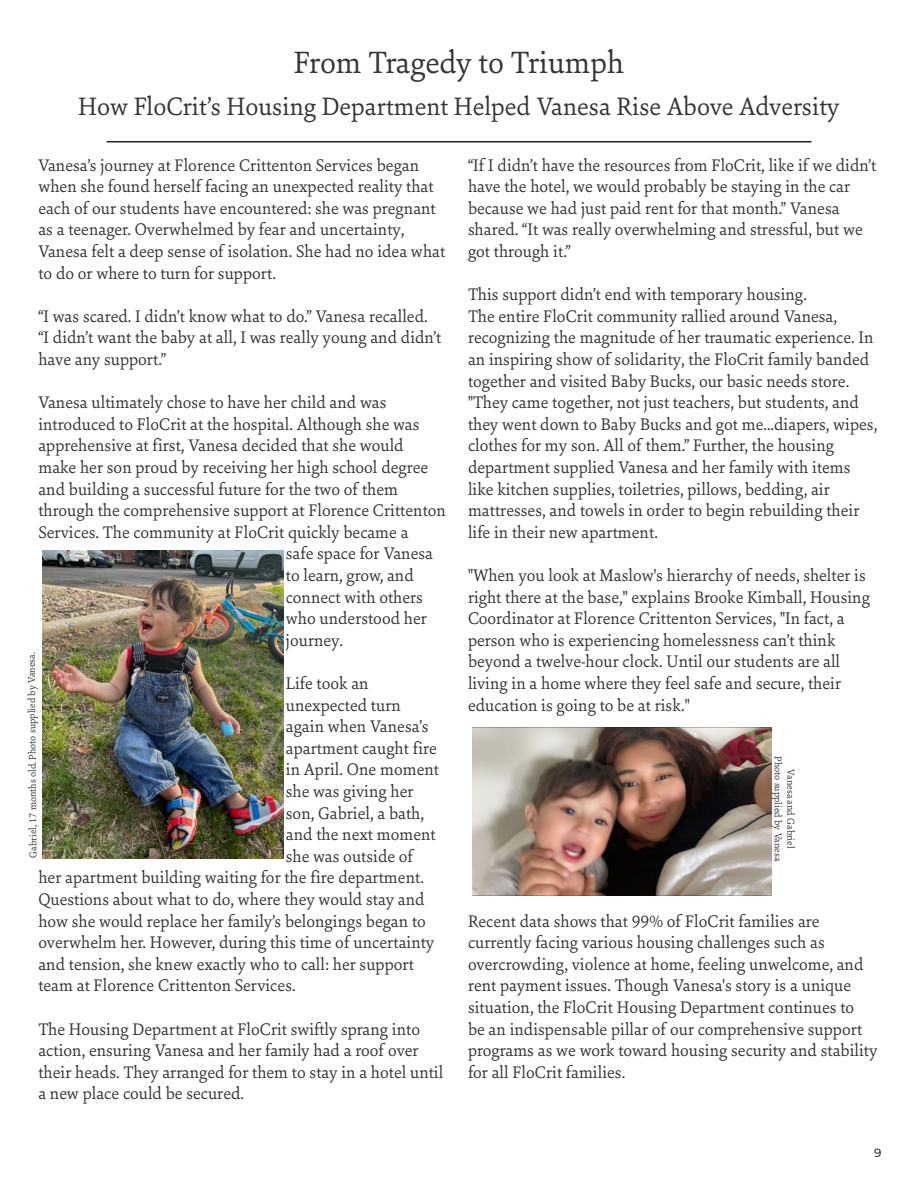
<style>
.page{position:relative;width:918px;height:1188px;background:#fff}
.page>*{position:absolute;margin:0;border:0;box-sizing:border-box;transform-origin:0 0}
.Left_Justify{font:33px "Sina Nova";color:#363536}
.Left_Justify-2{font:27px "Sina Nova";color:#363536}
.Center{font:18px/21.6px "Sina Nova";color:#363536}
.Center-2{font:500 12px "Montserrat";color:#363536}
.Center-3{font:10.5px "Sina Nova";color:#363536}
</style>
<div class="page">
<hr style="left:106px;top:141px;width:706px;height:1px;background:#231f20">
<img style="left:473px;top:727px;width:298px;height:168px">
<img style="left:42px;top:550px;width:242px;height:309px">
<p class="Left_Justify" style="left:294px;top:40px;width:332px">From Tragedy to Triumph</p>
<p class="Left_Justify-2" style="left:78px;top:88px;width:763px">How FloCrit’s Housing Department Helped Vanesa Rise Above Adversity</p>
<p class="Center" style="left:38px;top:153px;width:408px">Vanesa’s journey at Florence Crittenton Services began when she found herself facing an unexpected reality that each of our students have encountered: she was pregnant as a teenager. Overwhelmed by fear and uncertainty, Vanesa felt a deep sense of isolation. She had no idea what to do or where to turn for support.</p>
<p class="Center" style="left:38px;top:305px;width:404px">“I was scared. I didn’t know what to do.” Vanesa recalled. “I didn’t want the baby at all, I was really young and didn’t have any support.”</p>
<p class="Center" style="left:38px;top:391px;width:350px">Vanesa ultimately chose to have her child and was</p>
<p class="Center" style="left:38px;top:413px;width:383px">introduced to FloCrit at the hospital. Although she was</p>
<p class="Center" style="left:38px;top:434px;width:367px">apprehensive at first, Vanesa decided that she would</p>
<p class="Center" style="left:38px;top:456px;width:391px">make her son proud by receiving her high school degree</p>
<p class="Center" style="left:38px;top:477px;width:361px">and building a successful future for the two of them</p>
<p class="Center" style="left:38px;top:499px;width:409px">through the comprehensive support at Florence Crittenton</p>
<p class="Center" style="left:38px;top:521px;width:372px">Services. The community at FloCrit quickly became a</p>
<p class="Center" style="left:286px;top:542px;width:149px">safe space for Vanesa</p>
<p class="Center" style="left:286px;top:564px;width:129px">to learn, grow, and</p>
<p class="Center" style="left:286px;top:585px;width:139px">connect with others</p>
<p class="Center" style="left:286px;top:607px;width:143px">who understood her</p>
<p class="Center" style="left:286px;top:629px;width:59px">journey.</p>
<p class="Center" style="left:286px;top:672px;width:84px">Life took an</p>
<p class="Center" style="left:286px;top:693px;width:116px">unexpected turn</p>
<p class="Center" style="left:286px;top:715px;width:144px">again when Vanesa’s</p>
<p class="Center" style="left:286px;top:737px;width:153px">apartment caught fire</p>
<p class="Center" style="left:286px;top:758px;width:155px">in April. One moment</p>
<p class="Center" style="left:286px;top:780px;width:129px">she was giving her</p>
<p class="Center" style="left:286px;top:801px;width:140px">son, Gabriel, a bath,</p>
<p class="Center" style="left:286px;top:823px;width:151px">and the next moment</p>
<p class="Center" style="left:286px;top:845px;width:128px">she was outside of</p>
<p class="Center" style="left:38px;top:866px;width:387px">her apartment building waiting for the fire department.</p>
<p class="Center" style="left:38px;top:888px;width:388px">Questions about what to do, where they would stay and</p>
<p class="Center" style="left:38px;top:909px;width:389px">how she would replace her family’s belongings began to</p>
<p class="Center" style="left:38px;top:931px;width:397px">overwhelm her. However, during this time of uncertainty</p>
<p class="Center" style="left:38px;top:953px;width:377px">and tension, she knew exactly who to call: her support</p>
<p class="Center" style="left:38px;top:974px;width:259px">team at Florence Crittenton Services.</p>
<p class="Center" style="left:38px;top:1017px;width:407px">The Housing Department at FloCrit swiftly sprang into action, ensuring Vanesa and her family had a roof over their heads. They arranged for them to stay in a hotel until a new place could be secured.</p>
<p class="Center" style="left:468px;top:153px;width:410px">“If I didn’t have the resources from FloCrit, like if we didn’t have the hotel, we would probably be staying in the car because we had just paid rent for that month.” Vanesa shared. “It was really overwhelming and stressful, but we got through it.”</p>
<p class="Center" style="left:468px;top:283px;width:411px">This support didn’t end with temporary housing.<br>The entire FloCrit community rallied around Vanesa, recognizing the magnitude of her traumatic experience. In an inspiring show of solidarity, the FloCrit family banded together and visited Baby Bucks, our basic needs store. "They came together, not just teachers, but students, and they went down to Baby Bucks and got me...diapers, wipes, clothes for my son. All of them.” Further, the housing department supplied Vanesa and her family with items like kitchen supplies, toiletries, pillows, bedding, air mattresses, and towels in order to begin rebuilding their life in their new apartment.</p>
<p class="Center" style="left:468px;top:564px;width:403px">"When you look at Maslow's hierarchy of needs, shelter is right there at the base," explains Brooke Kimball, Housing Coordinator at Florence Crittenton Services, "In fact, a person who is experiencing homelessness can’t think beyond a twelve-hour clock. Until our students are all living in a home where they feel safe and secure, their education is going to be at risk."</p>
<p class="Center-3" style="left:27px;top:858px;width:207px;rotate:-91deg">Gabriel, 17 months old. Photo supplied by Vanesa.</p>
<p class="Center-3" style="left:785px;top:756px;width:107px;rotate:90deg">Photo supplied by Vanesa</p>
<p class="Center-3" style="left:798px;top:769px;width:81px;rotate:90deg">Vanesa and Gabriel</p>
<p class="Center" style="left:468px;top:909px;width:411px">Recent data shows that 99% of FloCrit families are currently facing various housing challenges such as overcrowding, violence at home, feeling unwelcome, and rent payment issues. Though Vanesa's story is a unique situation, the FloCrit Housing Department continues to<br>be an indispensable pillar of our comprehensive support programs as we work toward housing security and stability for all FloCrit families.</p>
<p class="Center-2" style="left:874px;top:1144px;width:9px">9</p>
</div>
